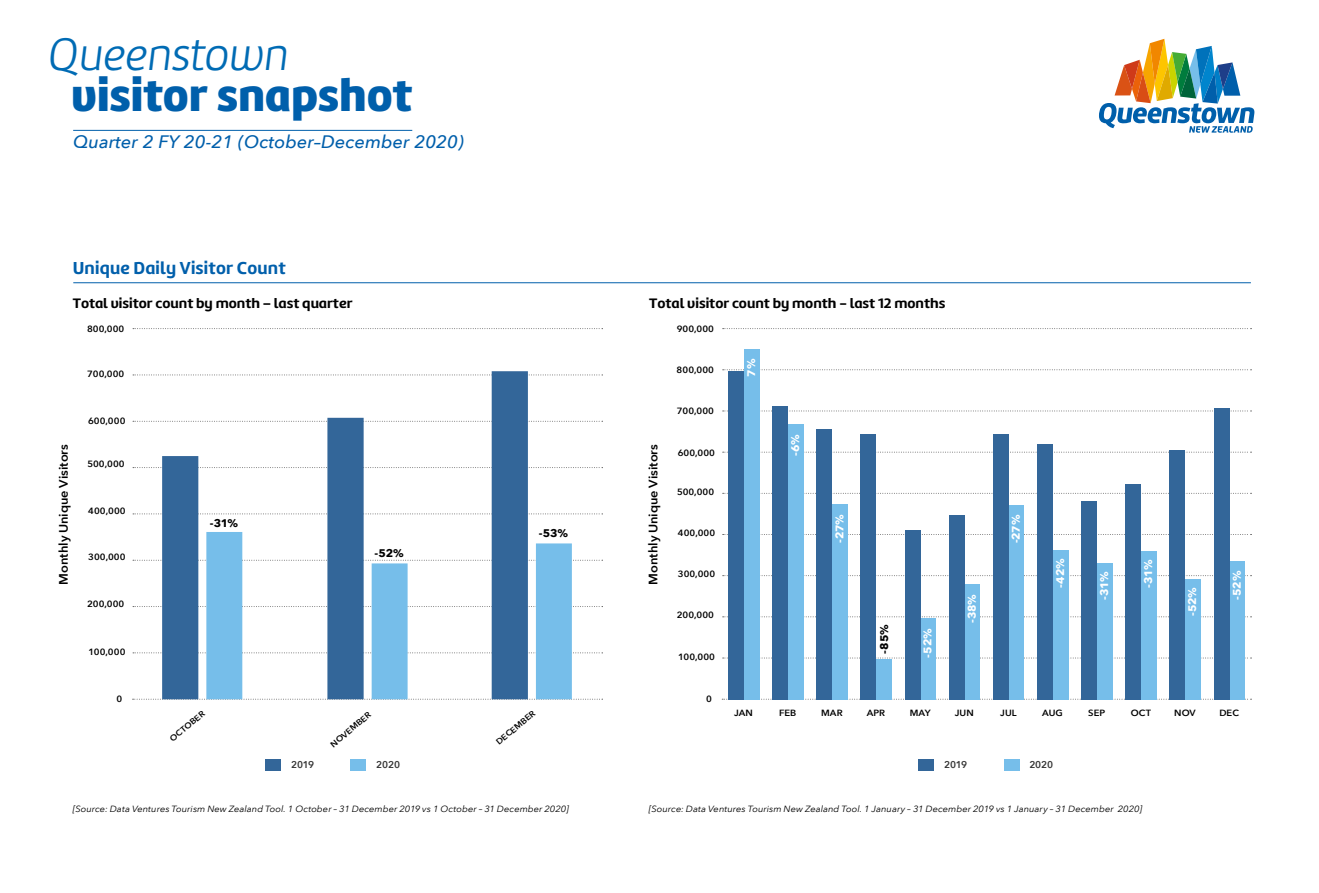
<style>
.page{position:relative;width:1319px;height:893px;background:#fff}
.page>*{position:absolute;margin:0;border:0;box-sizing:border-box;transform-origin:0 0}
.t1{font:47.1px "Marine UP Black";letter-spacing:-.005em;color:#005fab}
.t2{font:italic 300 47.1px "Marine";letter-spacing:-.015em;color:#006bb4}
.t3{font:italic 500 18px "Avenir Next LT Pro";letter-spacing:.005em;color:#005fab}
.t4{font:18px "Marine UP Bold";letter-spacing:.01em;color:#005fab}
.t5{font:14.25px "Marine UP Bold";color:#000;scale:1.05 1}
.t6{font:600 12.3px "Avenir Next LT Pro";color:#000;scale:1.05 1}
.t7{font:700 11.1px "Avenir Next LT Pro";letter-spacing:-.025em;color:#fff;scale:1.05 1}
.t8{font:700 11.1px "Avenir Next LT Pro";letter-spacing:-.015em;color:#000;scale:1.05 1}
.t9{font:600 9.9px "Avenir Next LT Pro";letter-spacing:-.01em;color:#333}
.t10{font:italic 9px "Avenir Next LT Pro";letter-spacing:.005em;color:#000;scale:1.05 1}
.t11{font:600 9px "Avenir Next LT Pro";letter-spacing:.01em;color:#000;scale:1.05 1}
.t12{font:600 8.25px "Avenir Next LT Pro";color:#000;scale:1.05 1}
.s1{font-family:"Marine";font-weight:700}
</style>
<div class="page">
<svg style="left:1099px;top:39px;width:155px;height:94px"></svg>
<hr style="left:73px;top:130px;width:339px;height:1px;background:#005fab">
<hr style="left:73px;top:282px;width:1177px;height:1px;background:#005fab">
<svg style="left:133px;top:514px;width:470px;height:1px"></svg>
<svg style="left:133px;top:606px;width:470px;height:1px"></svg>
<svg style="left:133px;top:560px;width:470px;height:1px"></svg>
<svg style="left:133px;top:652px;width:470px;height:1px"></svg>
<svg style="left:133px;top:421px;width:470px;height:1px"></svg>
<svg style="left:133px;top:467px;width:470px;height:1px"></svg>
<svg style="left:132px;top:699px;width:471px;height:1px"></svg>
<svg style="left:133px;top:375px;width:470px;height:1px"></svg>
<svg style="left:133px;top:328px;width:470px;height:1px"></svg>
<div style="left:162px;top:456px;width:36px;height:243px;background:#369"></div>
<div style="left:206px;top:532px;width:36px;height:167px;background:#76beea"></div>
<div style="left:327px;top:418px;width:36px;height:281px;background:#369"></div>
<div style="left:371px;top:563px;width:36px;height:136px;background:#76beea"></div>
<div style="left:491px;top:371px;width:37px;height:328px;background:#369"></div>
<div style="left:536px;top:543px;width:35px;height:156px;background:#76beea"></div>
<div style="left:350px;top:759px;width:16px;height:11px;background:#76beea"></div>
<div style="left:265px;top:759px;width:16px;height:11px;background:#369"></div>
<svg style="left:722px;top:534px;width:529px;height:1px"></svg>
<svg style="left:722px;top:616px;width:529px;height:1px"></svg>
<svg style="left:722px;top:575px;width:529px;height:1px"></svg>
<svg style="left:722px;top:658px;width:529px;height:1px"></svg>
<svg style="left:722px;top:452px;width:529px;height:1px"></svg>
<svg style="left:722px;top:493px;width:529px;height:1px"></svg>
<svg style="left:722px;top:699px;width:529px;height:1px"></svg>
<svg style="left:722px;top:411px;width:529px;height:1px"></svg>
<svg style="left:722px;top:328px;width:529px;height:1px"></svg>
<svg style="left:722px;top:369px;width:529px;height:1px"></svg>
<div style="left:1003px;top:759px;width:16px;height:11px;background:#76beea"></div>
<div style="left:918px;top:759px;width:16px;height:11px;background:#369"></div>
<div style="left:743px;top:349px;width:16px;height:350px;background:#76beea"></div>
<div style="left:728px;top:371px;width:15px;height:328px;background:#369"></div>
<div style="left:787px;top:424px;width:16px;height:275px;background:#76beea"></div>
<div style="left:772px;top:406px;width:15px;height:293px;background:#369"></div>
<div style="left:832px;top:504px;width:15px;height:195px;background:#76beea"></div>
<div style="left:816px;top:429px;width:16px;height:270px;background:#369"></div>
<div style="left:876px;top:659px;width:15px;height:40px;background:#76beea"></div>
<div style="left:860px;top:434px;width:16px;height:265px;background:#369"></div>
<div style="left:920px;top:618px;width:15px;height:81px;background:#76beea"></div>
<div style="left:904px;top:530px;width:16px;height:169px;background:#369"></div>
<div style="left:964px;top:584px;width:15px;height:115px;background:#76beea"></div>
<div style="left:948px;top:515px;width:16px;height:184px;background:#369"></div>
<div style="left:1008px;top:505px;width:16px;height:194px;background:#76beea"></div>
<div style="left:992px;top:434px;width:16px;height:265px;background:#369"></div>
<div style="left:1052px;top:550px;width:16px;height:149px;background:#76beea"></div>
<div style="left:1037px;top:444px;width:15px;height:255px;background:#369"></div>
<div style="left:1096px;top:563px;width:16px;height:136px;background:#76beea"></div>
<div style="left:1081px;top:501px;width:15px;height:198px;background:#369"></div>
<div style="left:1140px;top:551px;width:16px;height:148px;background:#76beea"></div>
<div style="left:1125px;top:484px;width:15px;height:215px;background:#369"></div>
<div style="left:1184px;top:579px;width:16px;height:120px;background:#76beea"></div>
<div style="left:1169px;top:450px;width:15px;height:249px;background:#369"></div>
<div style="left:1229px;top:561px;width:15px;height:138px;background:#76beea"></div>
<div style="left:1213px;top:408px;width:16px;height:291px;background:#369"></div>
<h1 class="t2" style="left:48px;top:25px;width:242px">Queenstown</h1>
<h1 class="t1" style="left:71px;top:65px;width:343px">visitor snapshot</h1>
<h2 class="t3" style="left:73px;top:131px;width:392px">Quarter 2 FY 20-21 (October–December 2020)</h2>
<h2 class="t4" style="left:73px;top:256px;width:214px">Unique Daily Visitor Count</h2>
<h3 class="t5" style="left:73px;top:294px;width:268px">Total visitor count by month – <span class="s1">l</span>ast <span class="s1">q</span>uarter</h3>
<p class="t11" style="left:87px;top:323px;width:37px">800,000</p>
<p class="t11" style="left:87px;top:369px;width:37px">700,000</p>
<h3 class="t6" style="left:56px;top:585px;width:136px;rotate:-90deg">Monthly Unique Visitors</h3>
<p class="t11" style="left:88px;top:415px;width:37px">600,000</p>
<p class="t11" style="left:87px;top:459px;width:37px">500,000</p>
<p class="t11" style="left:88px;top:505px;width:37px">400,000</p>
<p class="t11" style="left:88px;top:552px;width:37px">300,000</p>
<p class="t11" style="left:87px;top:598px;width:37px">200,000</p>
<p class="t11" style="left:88px;top:647px;width:37px">100,000</p>
<p class="t11" style="left:116px;top:694px;width:7px">0</p>
<p class="t8" style="left:210px;top:516px;width:28px">-31%</p>
<p class="t12" style="left:168px;top:736px;width:42px;rotate:-40deg">OCTOBER</p>
<p class="t8" style="left:374px;top:546px;width:29px">-52%</p>
<p class="t12" style="left:328px;top:741px;width:49px;rotate:-40deg">NOVEMBER</p>
<p class="t9" style="left:291px;top:759px;width:25px">2019</p>
<p class="t9" style="left:376px;top:759px;width:25px">2020</p>
<p class="t8" style="left:538px;top:526px;width:29px">-53%</p>
<p class="t12" style="left:494px;top:739px;width:47px;rotate:-40deg">DECEMBER</p>
<h3 class="t5" style="left:649px;top:294px;width:283px">Total visitor count by month - <span class="s1">l</span>ast 12 <span class="s1">m</span>onths</h3>
<h3 class="t6" style="left:645px;top:585px;width:136px;rotate:-90deg">Monthly Unique Visitors</h3>
<p class="t11" style="left:676px;top:323px;width:37px">900,000</p>
<p class="t11" style="left:676px;top:365px;width:37px">800,000</p>
<p class="t11" style="left:676px;top:406px;width:37px">700,000</p>
<p class="t11" style="left:677px;top:447px;width:37px">600,000</p>
<p class="t11" style="left:677px;top:486px;width:37px">500,000</p>
<p class="t11" style="left:677px;top:527px;width:37px">400,000</p>
<p class="t11" style="left:677px;top:568px;width:37px">300,000</p>
<p class="t11" style="left:676px;top:610px;width:37px">200,000</p>
<p class="t11" style="left:678px;top:652px;width:37px">100,000</p>
<p class="t11" style="left:706px;top:694px;width:7px">0</p>
<p class="t7" style="left:744px;top:377px;width:19px;rotate:-90deg">7%</p>
<p class="t7" style="left:788px;top:456px;width:22px;rotate:-90deg">-6%</p>
<p class="t7" style="left:832px;top:543px;width:29px;rotate:-90deg">-27%</p>
<p class="t8" style="left:877px;top:654px;width:29px;rotate:-90deg">-85%</p>
<p class="t7" style="left:920px;top:657px;width:29px;rotate:-90deg">-52%</p>
<p class="t7" style="left:965px;top:623px;width:29px;rotate:-90deg">-38%</p>
<p class="t7" style="left:1008px;top:543px;width:29px;rotate:-90deg">-27%</p>
<p class="t7" style="left:1053px;top:588px;width:30px;rotate:-90deg">-42%</p>
<p class="t7" style="left:1097px;top:600px;width:28px;rotate:-90deg">-31%</p>
<p class="t7" style="left:1141px;top:588px;width:28px;rotate:-90deg">-31%</p>
<p class="t7" style="left:1185px;top:616px;width:29px;rotate:-90deg">-52%</p>
<p class="t7" style="left:1229px;top:600px;width:29px;rotate:-90deg">-52%</p>
<p class="t11" style="left:734px;top:707px;width:19px">JAN</p>
<p class="t11" style="left:779px;top:707px;width:18px">FEB</p>
<p class="t11" style="left:821px;top:707px;width:22px">MAR</p>
<p class="t11" style="left:866px;top:707px;width:19px">APR</p>
<p class="t11" style="left:909px;top:707px;width:21px">MAY</p>
<p class="t11" style="left:954px;top:707px;width:20px">JUN</p>
<p class="t11" style="left:1000px;top:707px;width:17px">JUL</p>
<p class="t11" style="left:1042px;top:707px;width:21px">AUG</p>
<p class="t11" style="left:1087px;top:707px;width:18px">SEP</p>
<p class="t11" style="left:1130px;top:707px;width:21px">OCT</p>
<p class="t11" style="left:1173px;top:707px;width:22px">NOV</p>
<p class="t11" style="left:1219px;top:707px;width:20px">DEC</p>
<p class="t9" style="left:944px;top:759px;width:25px">2019</p>
<p class="t9" style="left:1029px;top:759px;width:25px">2020</p>
<p class="t10" style="left:73px;top:803px;width:474px">[Source: Data Ventures Tourism New Zealand Tool. 1 October – 31 December 2019 vs 1 October – 31 December 2020]</p>
<p class="t10" style="left:649px;top:803px;width:471px">[Source: Data Ventures Tourism New Zealand Tool. 1 January – 31 December 2019 vs 1 January – 31 December 2020]</p>
</div>
